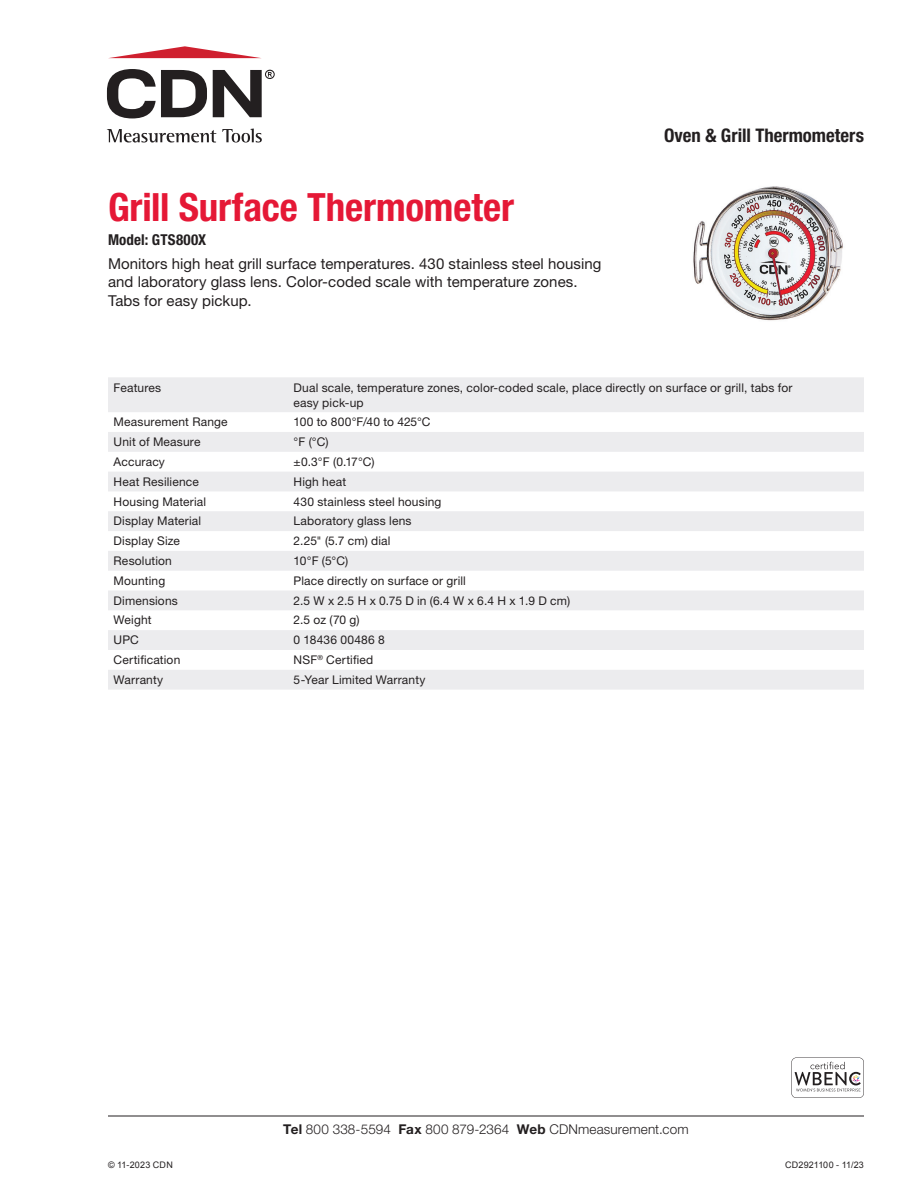
<style>
.page{position:relative;width:918px;height:1188px;background:#fff}
.page>*{position:absolute;margin:0;border:0;box-sizing:border-box;transform-origin:0 0}
.t1{font:700 condensed 39px "Helvetica Neue LT Std";letter-spacing:-.005em;color:#e51836}
.t2{font:700 condensed 18.75px "Helvetica Neue LT Std";color:#231f20}
.t3{font:15px/18.8px "Helvetica Neue LT Std";letter-spacing:.005em;color:#231f20}
.t4{font:700 condensed 15px "Helvetica Neue LT Std";letter-spacing:.01em;color:#231f20}
.t5{font:300 13.5px "Helvetica Neue LT Std";letter-spacing:.01em;color:#231f20}
.t6{font:12px/15px "Helvetica Neue LT Std";letter-spacing:.015em;color:#231f20}
.t7{font:9px "Arial";letter-spacing:.025em;color:#231f20}
.s1{font-weight:700}
</style>
<div class="page">
<hr style="left:108px;top:1116px;width:756px;height:1px;background:#231f20">
<svg style="left:107px;top:129px;width:109px;height:14px"></svg>
<svg style="left:222px;top:129px;width:40px;height:14px"></svg>
<svg style="left:107px;top:69px;width:100px;height:49px"></svg>
<svg style="left:109px;top:46px;width:151px;height:12px"></svg>
<svg style="left:213px;top:70px;width:62px;height:47px"></svg>
<svg style="left:791px;top:1058px;width:73px;height:40px"></svg>
<svg style="left:108px;top:377px;width:756px;height:313px;fill:#ececee"></svg>
<img style="left:693px;top:186px;width:150px;height:135px">
<h1 class="t1" style="left:108px;top:184px;width:408px">Grill Surface Thermometer</h1>
<p class="t4" style="left:108px;top:231px;width:100px">Model: GTS800X</p>
<p class="t3" style="left:108px;top:254px;width:495px">Monitors high heat grill surface temperatures. 430 stainless steel housing and laboratory glass lens. Color-coded scale with temperature zones.<br>Tabs for easy pickup.</p>
<h2 class="t2" style="left:664px;top:124px;width:201px">Oven &amp; Grill Thermometers</h2>
<p class="t6" style="left:114px;top:380px;width:49px">Features</p>
<p class="t6" style="left:294px;top:380px;width:501px">Dual scale, temperature zones, color-coded scale, place directly on surface or grill, tabs for easy pick-up</p>
<p class="t6" style="left:114px;top:414px;width:116px">Measurement Range</p>
<p class="t6" style="left:294px;top:414px;width:139px">100 to 800°F/40 to 425°C</p>
<p class="t6" style="left:114px;top:434px;width:88px">Unit of Measure</p>
<p class="t6" style="left:294px;top:434px;width:36px">°F (°C)</p>
<p class="t6" style="left:114px;top:454px;width:53px">Accuracy</p>
<p class="t6" style="left:294px;top:454px;width:83px">±0.3°F (0.17°C)</p>
<p class="t6" style="left:114px;top:474px;width:87px">Heat Resilience</p>
<p class="t6" style="left:294px;top:474px;width:54px">High heat</p>
<p class="t6" style="left:114px;top:494px;width:94px">Housing Material</p>
<p class="t6" style="left:294px;top:494px;width:149px">430 stainless steel housing</p>
<p class="t6" style="left:114px;top:513px;width:89px">Display Material</p>
<p class="t6" style="left:294px;top:513px;width:119px">Laboratory glass lens</p>
<p class="t6" style="left:114px;top:533px;width:68px">Display Size</p>
<p class="t6" style="left:294px;top:533px;width:98px">2.25" (5.7 cm) dial</p>
<p class="t6" style="left:114px;top:553px;width:60px">Resolution</p>
<p class="t6" style="left:294px;top:553px;width:56px">10°F (5°C)</p>
<p class="t6" style="left:114px;top:573px;width:53px">Mounting</p>
<p class="t6" style="left:294px;top:573px;width:174px">Place directly on surface or grill</p>
<p class="t6" style="left:114px;top:593px;width:66px">Dimensions</p>
<p class="t6" style="left:294px;top:593px;width:278px">2.5 W x 2.5 H x 0.75 D in (6.4 W x 6.4 H x 1.9 D cm)</p>
<p class="t6" style="left:114px;top:613px;width:40px">Weight</p>
<p class="t6" style="left:294px;top:613px;width:67px">2.5 oz (70 g)</p>
<p class="t6" style="left:114px;top:632px;width:27px">UPC</p>
<p class="t6" style="left:294px;top:632px;width:93px">0 18436 00486 8</p>
<p class="t6" style="left:114px;top:652px;width:68px">Certification</p>
<p class="t6" style="left:294px;top:652px;width:81px">NSF<sup>®</sup> Certified</p>
<p class="t6" style="left:114px;top:672px;width:51px">Warranty</p>
<p class="t6" style="left:294px;top:672px;width:133px">5-Year Limited Warranty</p>
<p class="t5" style="left:283px;top:1121px;width:407px"><span class="s1">Tel</span> 800 338-5594 <span class="s1">Fax</span> 800 879-2364 <span class="s1">Web</span> CDNmeasurement.com</p>
<p class="t7" style="left:108px;top:1158px;width:66px">© 11-2023 CDN</p>
<p class="t7" style="left:785px;top:1158px;width:80px">CD2921100 - 11/23</p>
</div>
